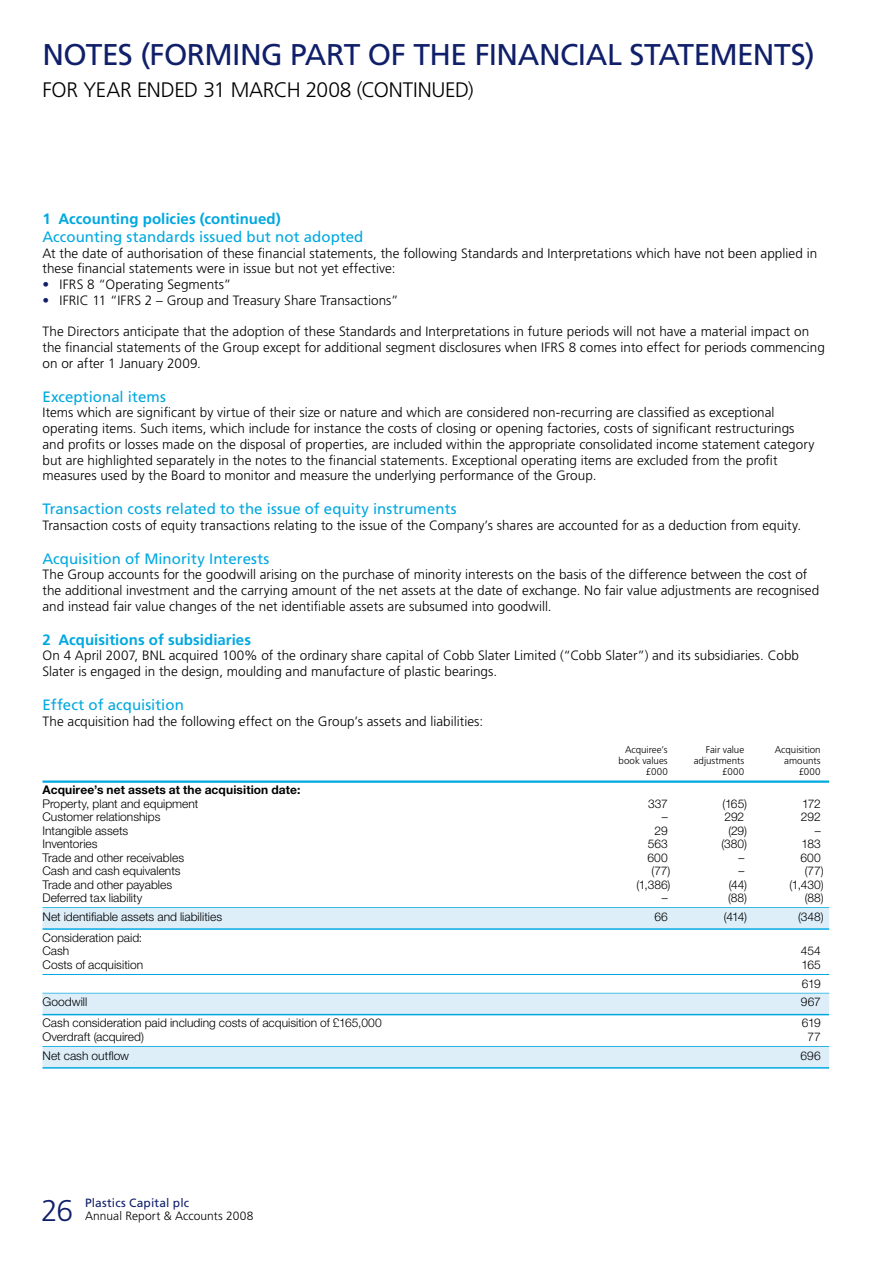
<style>
.page{position:relative;width:893px;height:1263px;background:#fff}
.page>*{position:absolute;margin:0;border:0;box-sizing:border-box;transform-origin:0 0}
.t1{font:30px "Frutiger LT Std";letter-spacing:-.02em;color:#101f69}
.t2{font:300 30px "Frutiger LT Std";color:#101f69}
.t3{font:300 21px "Frutiger LT Std";letter-spacing:-.01em;color:#000}
.t4{font:15px "Frutiger LT Std";letter-spacing:.005em;color:#00a8e0}
.t5{font:700 15px "Frutiger LT Std";color:#00a8e0}
.t6{font:300 13.5px/15.8px "Frutiger LT Std";letter-spacing:.005em;color:#000}
.t7{font:300 13.5px/15.8px "Frutiger LT Std";color:#101f69}
.t8{font:300 12px/13.5px "Helvetica Neue LT Std";color:#000}
.t9{font:700 12px "Helvetica Neue LT Std";letter-spacing:.01em;color:#000}
.t10{font:300 12px "Frutiger LT Std";letter-spacing:.005em;color:#000}
.t11{font:12px "Frutiger LT Std";letter-spacing:.015em;color:#101f69}
.t12{font:300 9.75px "Frutiger LT Std";color:#000}
</style>
<div class="page">
<hr style="left:43px;top:780px;width:786px;height:3px;background:#00a8e0">
<hr style="left:43px;top:907px;width:786px;height:1px;background:#00a8e0">
<div style="left:43px;top:908px;width:786px;height:20px;background:#ddeef9"></div>
<hr style="left:43px;top:928px;width:786px;height:2px;background:#00a8e0">
<hr style="left:43px;top:974px;width:786px;height:1px;background:#00a8e0">
<div style="left:43px;top:993px;width:786px;height:21px;background:#ddeef9"></div>
<hr style="left:43px;top:1014px;width:786px;height:1px;background:#00a8e0">
<hr style="left:43px;top:1046px;width:786px;height:1px;background:#00a8e0">
<div style="left:43px;top:1047px;width:786px;height:20px;background:#ddeef9"></div>
<hr style="left:43px;top:1067px;width:786px;height:1px;background:#00a8e0">
<h1 class="t1" style="left:43px;top:37px;width:774px">N otes (forming part of the Financial Statements)</h1>
<h2 class="t3" style="left:43px;top:77px;width:13px">for</h2>
<h2 class="t3" style="left:83px;top:77px;width:13px">year</h2>
<h2 class="t3" style="left:137px;top:77px;width:13px">ended</h2>
<h2 class="t3" style="left:203px;top:77px;width:60px">31 March</h2>
<h2 class="t3" style="left:306px;top:77px;width:69px">2008 (continued</h2>
<h2 class="t3" style="left:468px;top:77px;width:7px">)</h2>
<p class="t5" style="left:43px;top:210px;width:240px">1 Accounting policies (continued)</p>
<p class="t4" style="left:43px;top:228px;width:322px">Accounting standards issued but not adopted</p>
<p class="t6" style="left:43px;top:245px;width:776px">At the date of authorisation of these financial statements, the following Standards and Interpretations which have not been applied in</p>
<p class="t6" style="left:43px;top:261px;width:354px">these financial statements were in issue but not yet effective:</p>
<p class="t6" style="left:60px;top:277px;width:173px">IFRS 8 “Operating Segments”</p>
<p class="t6" style="left:60px;top:293px;width:340px">IFRIC 11 “IFRS 2 – Group and Treasury Share Transactions”</p>
<p class="t6" style="left:43px;top:324px;width:784px">The Directors anticipate that the adoption of these Standards and Interpretations in future periods will not have a material impact on the financial statements of the Group except for additional segment disclosures when IFRS 8 comes into effect for periods commencing on or after 1 January 2009.</p>
<p class="t4" style="left:43px;top:388px;width:125px">Exceptional items</p>
<p class="t6" style="left:43px;top:405px;width:773px">Items which are significant by virtue of their size or nature and which are considered non-recurring are classified as exceptional operating items. Such items, which include for instance the costs of closing or opening factories, costs of significant restructurings and profits or losses made on the disposal of properties, are included within the appropriate consolidated income statement category but are highlighted separately in the notes to the financial statements. Exceptional operating items are excluded from the profit measures used by the Board to monitor and measure the underlying performance of the Group.</p>
<p class="t4" style="left:43px;top:500px;width:416px">Transaction costs related to the issue of equity instruments</p>
<p class="t6" style="left:43px;top:518px;width:760px">Transaction costs of equity transactions relating to the issue of the Company’s shares are accounted for as a deduction from equity.</p>
<p class="t4" style="left:43px;top:550px;width:228px">Acquisition of M inority I nterests</p>
<p class="t6" style="left:43px;top:567px;width:778px">The Group accounts for the goodwill arising on the purchase of minority interests on the basis of the difference between the cost of the additional investment and the carrying amount of the net assets at the date of exchange. No fair value adjustments are recognised and instead fair value changes of the net identifiable assets are subsumed into goodwill.</p>
<p class="t5" style="left:43px;top:631px;width:210px">2 Acquisitions of subsidiaries</p>
<p class="t6" style="left:43px;top:648px;width:758px">On 4 April 2007, BNL acquired 100% of the ordinary share capital of Cobb Slater Limited (“Cobb Slater”) and its subsidiaries. Cobb<br>Slater is engaged in the design, moulding and manufacture of plastic bearings.</p>
<p class="t4" style="left:43px;top:696px;width:143px">Effect of acquisition</p>
<p class="t6" style="left:43px;top:713px;width:442px">The acquisition had the following effect on the Group’s assets and liabilities:</p>
<p class="t12" style="left:625px;top:744px;width:44px">Acquiree’s</p>
<p class="t12" style="left:706px;top:744px;width:40px">Fair value</p>
<p class="t12" style="left:775px;top:744px;width:47px">Acquisition</p>
<p class="t12" style="left:619px;top:755px;width:51px">book values</p>
<p class="t12" style="left:694px;top:755px;width:52px">adjustments</p>
<p class="t12" style="left:784px;top:755px;width:38px">amounts</p>
<p class="t12" style="left:646px;top:766px;width:23px">£000</p>
<p class="t12" style="left:722px;top:766px;width:23px">£000</p>
<p class="t12" style="left:799px;top:766px;width:23px">£000</p>
<p class="t9" style="left:43px;top:782px;width:259px">Acquiree’s net assets at the acquisition date:</p>
<p class="t8" style="left:43px;top:796px;width:157px">Property, plant and equipment</p>
<p class="t8" style="left:648px;top:796px;width:21px">337</p>
<p class="t8" style="left:723px;top:796px;width:26px">(165)</p>
<p class="t8" style="left:802px;top:796px;width:20px">172</p>
<p class="t8" style="left:43px;top:810px;width:119px">Customer relationships</p>
<p class="t8" style="left:662px;top:810px;width:7px">–</p>
<p class="t8" style="left:724px;top:810px;width:21px">292</p>
<p class="t8" style="left:801px;top:810px;width:21px">292</p>
<p class="t8" style="left:43px;top:823px;width:87px">Intangible assets</p>
<p class="t8" style="left:655px;top:823px;width:15px">29</p>
<p class="t8" style="left:728px;top:823px;width:20px">(29)</p>
<p class="t8" style="left:815px;top:823px;width:7px">–</p>
<p class="t8" style="left:43px;top:837px;width:57px">Inventories</p>
<p class="t8" style="left:648px;top:837px;width:21px">563</p>
<p class="t8" style="left:721px;top:837px;width:27px">(380)</p>
<p class="t8" style="left:801px;top:837px;width:21px">183</p>
<p class="t8" style="left:43px;top:850px;width:143px">Trade and other receivables</p>
<p class="t8" style="left:647px;top:850px;width:22px">600</p>
<p class="t8" style="left:738px;top:850px;width:7px">–</p>
<p class="t8" style="left:800px;top:850px;width:22px">600</p>
<p class="t8" style="left:43px;top:864px;width:140px">Cash and cash equivalents</p>
<p class="t8" style="left:652px;top:864px;width:20px">(77)</p>
<p class="t8" style="left:738px;top:864px;width:7px">–</p>
<p class="t8" style="left:805px;top:864px;width:20px">(77)</p>
<p class="t8" style="left:43px;top:877px;width:131px">Trade and other payables</p>
<p class="t8" style="left:636px;top:877px;width:36px">(1,386)</p>
<p class="t8" style="left:729px;top:877px;width:20px">(44)</p>
<p class="t8" style="left:790px;top:877px;width:35px">(1,430)</p>
<p class="t8" style="left:43px;top:891px;width:101px">Deferred tax liability</p>
<p class="t8" style="left:662px;top:891px;width:7px">–</p>
<p class="t8" style="left:728px;top:891px;width:20px">(88)</p>
<p class="t8" style="left:805px;top:891px;width:20px">(88)</p>
<p class="t8" style="left:43px;top:909px;width:181px">Net identifiable assets and liabilities</p>
<p class="t8" style="left:654px;top:909px;width:15px">66</p>
<p class="t8" style="left:724px;top:909px;width:25px">(414)</p>
<p class="t8" style="left:798px;top:909px;width:27px">(348)</p>
<p class="t8" style="left:43px;top:930px;width:101px">Consideration paid:<br>Cash</p>
<p class="t7" style="left:43px;top:277px;width:8px">• •</p>
<p class="t8" style="left:801px;top:944px;width:21px">454</p>
<p class="t8" style="left:43px;top:957px;width:102px">Costs of acquisition</p>
<p class="t8" style="left:801px;top:955px;width:21px;line-height:18.8px">165<br>619</p>
<p class="t8" style="left:43px;top:995px;width:46px">Goodwill</p>
<p class="t8" style="left:801px;top:995px;width:21px">967</p>
<p class="t8" style="left:43px;top:1016px;width:341px">Cash consideration paid including costs of acquisition of £165,000</p>
<p class="t8" style="left:802px;top:1016px;width:20px">619</p>
<p class="t8" style="left:43px;top:1029px;width:103px">Overdraft (acquired)</p>
<p class="t8" style="left:807px;top:1029px;width:15px">77</p>
<p class="t8" style="left:43px;top:1048px;width:88px">Net cash outflow</p>
<p class="t8" style="left:801px;top:1048px;width:22px">696</p>
<h1 class="t2" style="left:41px;top:1193px;width:34px">26</h1>
<p class="t11" style="left:85px;top:1195px;width:106px">Plastics Capital plc</p>
<p class="t10" style="left:85px;top:1209px;width:170px">Annual Report &amp; Accounts 2008</p>
</div>
